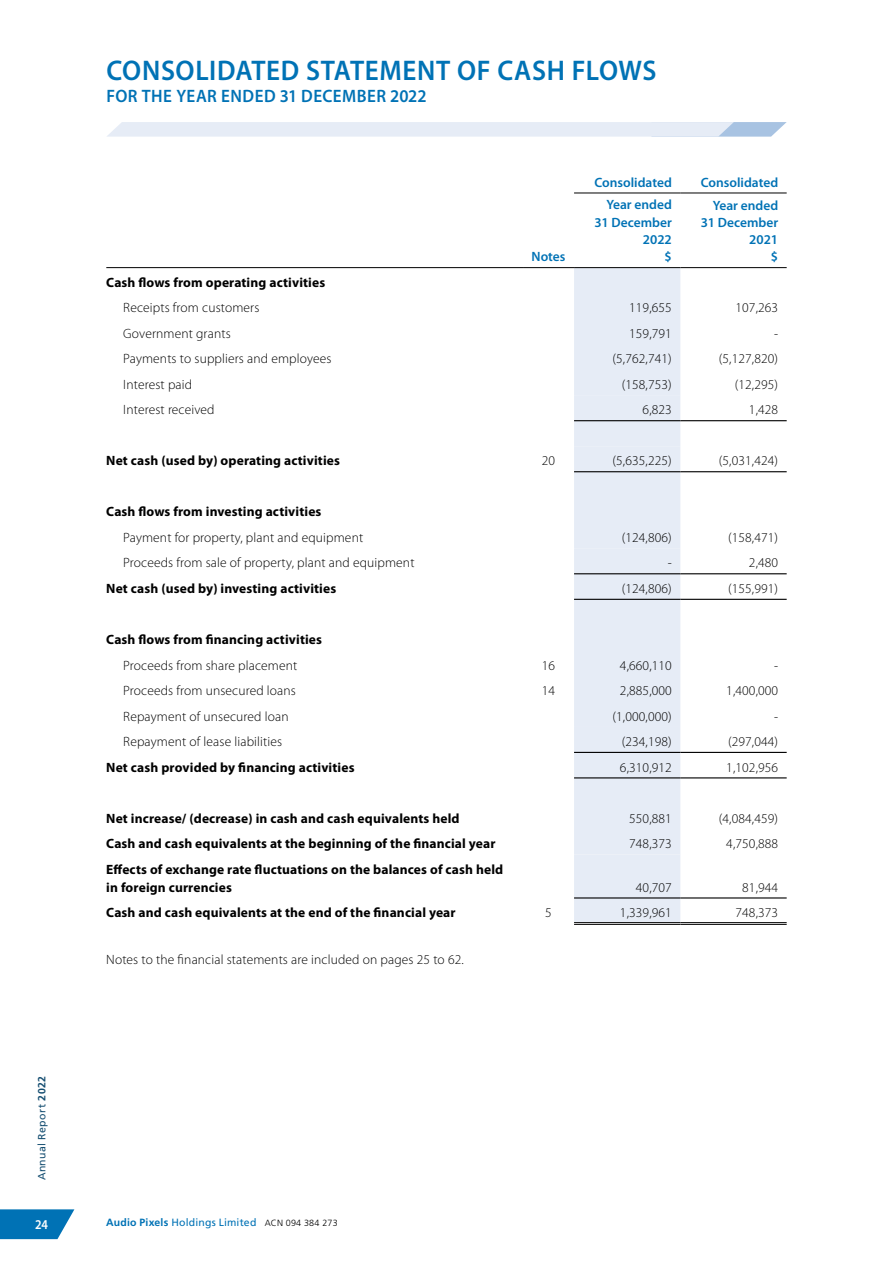
<style>
.page{position:relative;width:893px;height:1263px;background:#fff}
.page>*{position:absolute;margin:0;border:0;box-sizing:border-box;transform-origin:0 0}
.t1{font:600 28.5px "Myriad Pro";letter-spacing:.015em;color:#0072b5;scale:.95 1}
.t2{font:600 18px "Myriad Pro";letter-spacing:.02em;color:#0072b5;scale:.95 1}
.t3{font:300 13.5px "Myriad Pro";letter-spacing:.01em;color:#000}
.t4{font:700 13.5px/18px "Myriad Pro";letter-spacing:.01em;color:#000}
.t5{font:600 13.5px/17.2px "Myriad Pro";color:#0072b5;text-align:right}
.t6{font:600 13.5px "Myriad Pro";color:#fff;scale:.9 1}
.t7{font:10.5px "Frutiger";letter-spacing:.015em;color:#0072b5}
.t8{font:10.5px "Frutiger";letter-spacing:.04em;color:#154e71}
.s1{font-weight:700}
.s2{font-weight:300;font-size:9px;color:#000}
</style>
<div class="page">
<div style="left:574px;top:268px;width:106px;height:127px;background:#e6ecf6"></div>
<div style="left:574px;top:395px;width:106px;height:527px;background:#e6ecf6"></div>
<hr style="left:574px;top:193px;width:106px;height:1px;background:#000">
<hr style="left:680px;top:193px;width:107px;height:1px;background:#000">
<hr style="left:574px;top:573px;width:106px;height:1px;background:#000">
<hr style="left:680px;top:573px;width:107px;height:1px;background:#000">
<hr style="left:106px;top:267px;width:417px;height:1px;background:#000">
<hr style="left:523px;top:267px;width:51px;height:1px;background:#000">
<hr style="left:574px;top:267px;width:106px;height:1px;background:#000">
<hr style="left:680px;top:267px;width:107px;height:1px;background:#000">
<hr style="left:574px;top:471px;width:106px;height:1px;background:#000">
<hr style="left:680px;top:471px;width:107px;height:1px;background:#000">
<hr style="left:574px;top:599px;width:106px;height:1px;background:#000">
<hr style="left:680px;top:599px;width:107px;height:1px;background:#000">
<hr style="left:574px;top:752px;width:106px;height:1px;background:#000">
<hr style="left:680px;top:752px;width:107px;height:1px;background:#000">
<hr style="left:574px;top:777px;width:106px;height:1px;background:#000">
<hr style="left:680px;top:777px;width:107px;height:1px;background:#000">
<hr style="left:574px;top:897px;width:106px;height:1px;background:#000">
<hr style="left:680px;top:897px;width:107px;height:1px;background:#000">
<hr style="left:574px;top:922px;width:106px;height:1px;background:#000">
<hr style="left:574px;top:924px;width:106px;height:1px;background:#000">
<hr style="left:680px;top:922px;width:107px;height:1px;background:#000">
<hr style="left:680px;top:924px;width:107px;height:1px;background:#000">
<hr style="left:574px;top:420px;width:106px;height:1px;background:#000">
<hr style="left:680px;top:420px;width:107px;height:1px;background:#000">
<svg style="left:0;top:1209px;width:74px;height:30px;background:#1e82bd"></svg>
<svg style="left:107px;top:122px;width:680px;height:15px;background:#e2e9f4"></svg>
<h1 class="t1" style="left:107px;top:53px;width:37px">CONSO</h1>
<h1 class="t1" style="left:195px;top:53px;width:236px">LIDATED STATEMENT</h1>
<h1 class="t1" style="left:457px;top:53px;width:209px">OF CASH FLOWS</h1>
<h2 class="t2" style="left:106px;top:85px;width:338px">FOR THE YEAR EN DED 31 DECEMBER 2022</h2>
<p class="t5" style="left:532px;top:248px;width:35px">Notes</p>
<p class="t5" style="left:594px;top:173px;width:79px">Consolidated</p>
<p class="t5" style="left:701px;top:173px;width:79px">Consolidated</p>
<p class="t5" style="left:594px;top:196px;width:79px">Year ended<br>31 December<br>2022<br>$</p>
<p class="t5" style="left:701px;top:196px;width:79px">Year ended<br>31 December<br>2021<br>$</p>
<p class="t4" style="left:106px;top:273px;width:220px">Cash flows from operating activities</p>
<p class="t3" style="left:123px;top:300px;width:138px">Receipts from customers</p>
<p class="t3" style="left:629px;top:300px;width:44px">119,655</p>
<p class="t3" style="left:735px;top:300px;width:44px">107,263</p>
<p class="t3" style="left:123px;top:325px;width:109px">Government grants</p>
<p class="t3" style="left:629px;top:325px;width:44px">159,791</p>
<p class="t3" style="left:774px;top:325px;width:6px">‑</p>
<p class="t3" style="left:123px;top:351px;width:210px">Payments to suppliers and employees</p>
<p class="t3" style="left:612px;top:351px;width:61px">(5,762,741)</p>
<p class="t3" style="left:719px;top:351px;width:61px">(5,127,820)</p>
<p class="t3" style="left:123px;top:376px;width:70px">Interest paid</p>
<p class="t3" style="left:622px;top:376px;width:52px">(158,753)</p>
<p class="t3" style="left:735px;top:376px;width:45px">(12,295)</p>
<p class="t3" style="left:123px;top:402px;width:93px">Interest received</p>
<p class="t3" style="left:643px;top:402px;width:31px">6,823</p>
<p class="t3" style="left:749px;top:402px;width:31px">1,428</p>
<p class="t4" style="left:106px;top:451px;width:235px">Net cash (used by) operating activities</p>
<p class="t3" style="left:542px;top:453px;width:15px">20</p>
<p class="t3" style="left:612px;top:453px;width:61px">(5,635,225)</p>
<p class="t3" style="left:719px;top:453px;width:61px">(5,031,424)</p>
<p class="t4" style="left:106px;top:502px;width:217px">Cash flows from investing activities</p>
<p class="t3" style="left:123px;top:529px;width:241px">Payment for property, plant and equipment</p>
<p class="t3" style="left:622px;top:529px;width:52px">(124,806)</p>
<p class="t3" style="left:728px;top:529px;width:52px">(158,471)</p>
<p class="t3" style="left:123px;top:555px;width:293px">Proceeds from sale of property, plant and equipment</p>
<p class="t3" style="left:668px;top:555px;width:6px">‑</p>
<p class="t3" style="left:749px;top:555px;width:31px">2,480</p>
<p class="t4" style="left:106px;top:579px;width:231px">Net cash (used by) investing activities</p>
<p class="t3" style="left:622px;top:580px;width:52px">(124,806)</p>
<p class="t3" style="left:728px;top:580px;width:52px">(155,991)</p>
<p class="t4" style="left:106px;top:630px;width:217px">Cash flows from financing activities</p>
<p class="t3" style="left:123px;top:657px;width:176px">Proceeds from share placement</p>
<p class="t3" style="left:542px;top:657px;width:15px">16</p>
<p class="t3" style="left:620px;top:657px;width:53px">4,660,110</p>
<p class="t3" style="left:774px;top:657px;width:6px">‑</p>
<p class="t3" style="left:123px;top:682px;width:174px">Proceeds from unsecured loans</p>
<p class="t3" style="left:542px;top:682px;width:15px">14</p>
<p class="t3" style="left:620px;top:682px;width:53px">2,885,000</p>
<p class="t3" style="left:726px;top:682px;width:53px">1,400,000</p>
<p class="t3" style="left:123px;top:708px;width:167px">Repayment of unsecured loan</p>
<p class="t3" style="left:612px;top:708px;width:61px">(1,000,000)</p>
<p class="t3" style="left:774px;top:708px;width:6px">‑</p>
<p class="t3" style="left:123px;top:733px;width:160px">Repayment of lease liabilities</p>
<p class="t3" style="left:622px;top:733px;width:52px">(234,198)</p>
<p class="t3" style="left:728px;top:733px;width:52px">(297,044)</p>
<p class="t4" style="left:106px;top:758px;width:250px">Net cash provided by financing activities</p>
<p class="t3" style="left:620px;top:759px;width:53px">6,310,912</p>
<p class="t3" style="left:726px;top:759px;width:53px">1,102,956</p>
<p class="t4" style="left:106px;top:809px;width:355px">Net increase/ (decrease) in cash and cash equivalents held</p>
<p class="t3" style="left:629px;top:810px;width:44px">550,881</p>
<p class="t3" style="left:719px;top:810px;width:61px">(4,084,459)</p>
<p class="t4" style="left:106px;top:834px;width:391px">Cash and cash equivalents at the beginning of the financial year</p>
<p class="t3" style="left:629px;top:835px;width:44px">748,373</p>
<p class="t3" style="left:726px;top:835px;width:53px">4,750,888</p>
<p class="t4" style="left:106px;top:860px;width:398px">Effects of exchange rate fluctuations on the balances of cash held in foreign currencies</p>
<p class="t3" style="left:636px;top:879px;width:37px">40,707</p>
<p class="t3" style="left:742px;top:879px;width:37px">81,944</p>
<p class="t8" style="left:36px;top:1180px;width:106px;rotate:-90deg">Annual Report <span class="s1">2022</span></p>
<p class="t4" style="left:106px;top:903px;width:351px">Cash and cash equivalents at the end of the financial year</p>
<p class="t3" style="left:545px;top:904px;width:8px">5</p>
<p class="t3" style="left:620px;top:904px;width:53px">1,339,961</p>
<p class="t3" style="left:735px;top:904px;width:44px">748,373</p>
<p class="t3" style="left:106px;top:951px;width:358px">Notes to the financial statements are included on pages 25 to 62.</p>
<p class="t6" style="left:35px;top:1215px;width:16px">24</p>
<p class="t7" style="left:106px;top:1216px;width:233px"><span class="s1">Audio Pixels</span> Holdings Limited <span class="s2">ACN 094 384 273</span></p>
</div>
